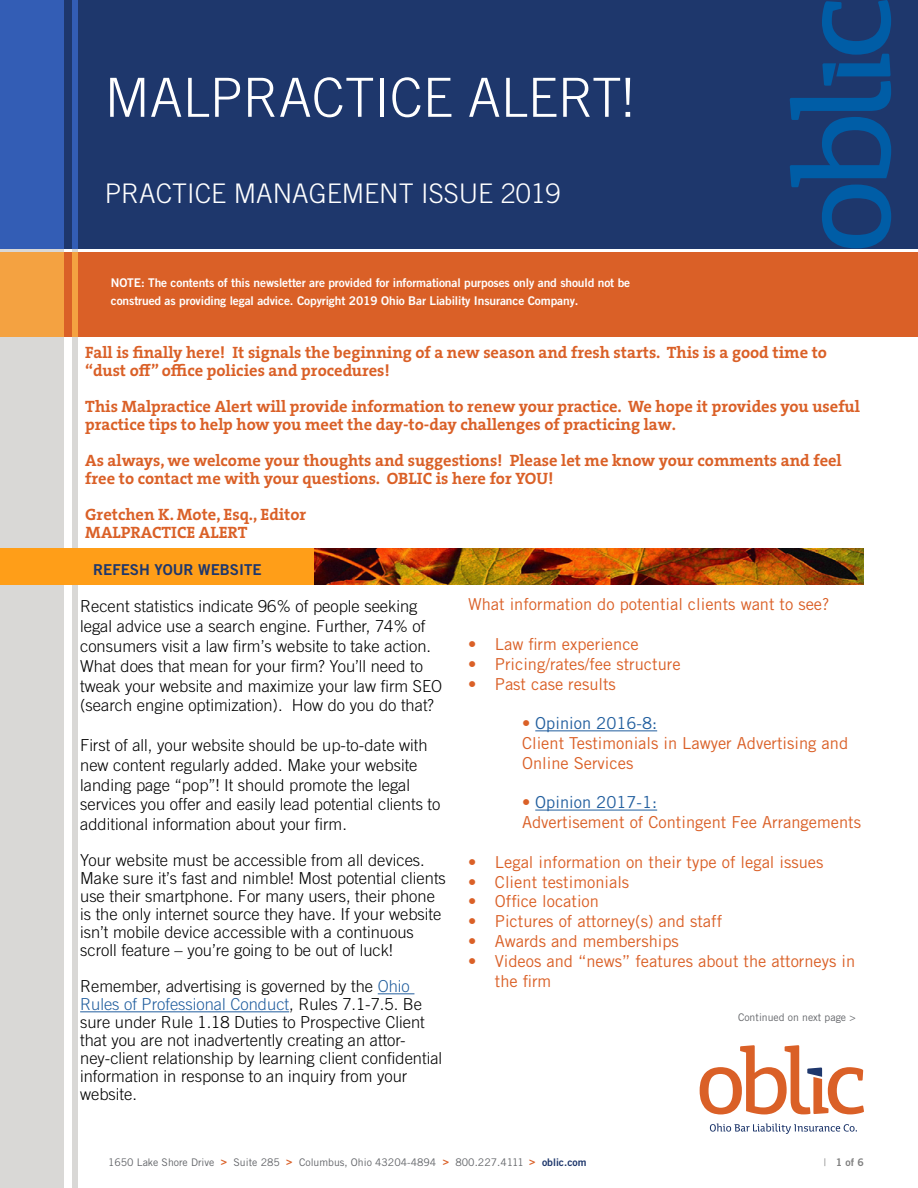
<style>
.page{position:relative;width:918px;height:1188px;background:#fff}
.page>*{position:absolute;margin:0;border:0;box-sizing:border-box;transform-origin:0 0}
.t1{font:300 54px "Trade Gothic LT Pro";color:#fff}
.t2{font:300 27px "Trade Gothic LT Pro";color:#fff}
.t3{font:300 16.5px/18px "Trade Gothic LT Pro";color:#000}
.t4{font:700 16.5px/18px "The Serif B W7";color:#da6027}
.t5{font:16.5px/19.8px "Trade Gothic LT Pro";color:#da6027}
.t6{font:15px "Trade Gothic LT Pro Bd 2";color:#1e376c}
.t7{font:12px/18px "Trade Gothic LT Pro Bd 2";letter-spacing:-.01em;color:#fff}
.t8{font:10.5px "Trade Gothic LT Pro";color:#636569}
.t9{font:10.5px "Trade Gothic LT Pro Bd 2";color:#808080}
.s1{color:#215e9e}
.s2{font-family:"Trade Gothic LT Pro Bd 2";color:#da6027}
.s3{font-family:"Trade Gothic LT Pro Bd 2";color:#1e376c}
.s4{font-family:"Trade Gothic LT Pro"}
</style>
<div class="page">
<div style="left:0;top:253px;width:918px;height:84px;background:#da6027"></div>
<div style="left:0;top:0;width:918px;height:248px;background:#1e376c"></div>
<svg style="left:0;top:0;width:64px;height:1188px;background:#b7b9c3"></svg>
<svg style="left:710px;top:1123px;width:147px;height:11px"></svg>
<svg style="left:700px;top:1045px;width:164px;height:69px"></svg>
<svg style="left:72px;top:0;width:6px;height:1188px;background:#b7b9c3"></svg>
<svg style="left:790px;top:0;width:101px;height:248px"></svg>
<hr style="left:535px;top:730px;width:122px;height:1px;background:#215e9e">
<hr style="left:535px;top:810px;width:122px;height:1px;background:#215e9e">
<img style="left:314px;top:549px;width:550px;height:36px">
<div style="left:0;top:549px;width:314px;height:36px;background:#ff9e18"></div>
<hr style="left:378px;top:993px;width:36px;height:1px;background:#215e9e">
<hr style="left:80px;top:1011px;width:209px;height:1px;background:#215e9e">
<h1 class="t1" style="left:105px;top:66px;width:531px">MALPRACTICE ALERT!</h1>
<h2 class="t2" style="left:105px;top:178px;width:458px">PRACTICE MANAGEMENT ISSUE 2019</h2>
<p class="t7" style="left:111px;top:274px;width:521px">NOTE: The contents of this newsletter are provided for informational purposes only and should not be construed as providing legal advice. Copyright 2019 Ohio Bar Liability Insurance Company.</p>
<p class="t4" style="left:85px;top:343px;width:743px">Fall is finally here! It signals the beginning of a new season and fresh starts. This is a good time to “dust off” office policies and procedures!</p>
<p class="t4" style="left:85px;top:397px;width:776px">This Malpractice Alert will provide information to renew your practice. We hope it provides you useful practice tips to help how you meet the day-to-day challenges of practicing law.</p>
<p class="t4" style="left:85px;top:451px;width:758px">As always, we welcome your thoughts and suggestions! Please let me know your comments and feel free to contact me with your questions. OBLIC is here for YOU!</p>
<p class="t4" style="left:85px;top:505px;width:223px">Gretchen K. Mote, Esq., Editor<br>MALPRACTICE ALERT</p>
<p class="t6" style="left:93px;top:560px;width:170px">REFESH YOUR WEBSITE</p>
<p class="t3" style="left:80px;top:596px;width:364px;line-height:19.8px">Recent statistics indicate 96% of people seeking legal advice use a search engine. Further, 74% of consumers visit a law firm’s website to take action.<br>What does that mean for your firm? You’ll need to tweak your website and maximize your law firm SEO (search engine optimization). How do you do that?</p>
<p class="t3" style="left:80px;top:735px;width:362px;line-height:19.8px">First of all, your website should be up-to-date with new content regularly added. Make your website landing page “pop”! It should promote the legal services you offer and easily lead potential clients to additional information about your firm.</p>
<p class="t3" style="left:80px;top:851px;width:367px">Your website must be accessible from all devices.<br>Make sure it’s fast and nimble! Most potential clients use their smartphone. For many users, their phone is the only internet source they have. If your website isn’t mobile device accessible with a continuous scroll feature – you’re going to be out of luck!</p>
<p class="t3" style="left:80px;top:977px;width:364px">Remember, advertising is governed by the <span class="s1">Ohio Rules of Professional Conduct</span>, Rules 7.1-7.5. Be sure under Rule 1.18 Duties to Prospective Client that you are not inadvertently creating an attor&shy;ney-client relationship by learning client confidential information in response to an inquiry from your website.</p>
<p class="t5" style="left:468px;top:594px;width:363px">What information do potential clients want to see?</p>
<p class="t5" style="left:468px;top:634px;width:172px">• Law firm experience</p>
<p class="t5" style="left:468px;top:654px;width:214px">• Pricing/rates/fee structure</p>
<p class="t5" style="left:468px;top:674px;width:149px">• Past case results</p>
<p class="t5" style="left:522px;top:713px;width:328px">• <span class="s1">Opinion 2016-8:<br></span>Client Testimonials in Lawyer Advertising and<br>Online Services</p>
<p class="t5" style="left:522px;top:792px;width:341px">• <span class="s1">Opinion 2017-1:<br></span>Advertisement of Contingent Fee Arrangements</p>
<p class="t5" style="left:468px;top:852px;width:357px">• Legal information on their type of legal issues</p>
<p class="t5" style="left:468px;top:872px;width:163px">• Client testimonials</p>
<p class="t5" style="left:468px;top:891px;width:133px">• Office location</p>
<p class="t5" style="left:468px;top:911px;width:256px">• Pictures of attorney(s) and staff</p>
<p class="t5" style="left:468px;top:931px;width:212px">• Awards and memberships</p>
<p class="t5" style="left:495px;top:951px;width:362px;text-indent:-27px">• Videos and “news” features about the attorneys in the firm</p>
<p class="t8" style="left:738px;top:1011px;width:119px">Continued on next page &gt;</p>
<p class="t8" style="left:108px;top:1156px;width:480px">1650 Lake Shore Drive <span class="s2">&gt;</span> Suite 285 <span class="s2">&gt;</span> Columbus, Ohio 43204-4894 <span class="s2">&gt;</span> 800.227.4111 <span class="s2">&gt;</span> <span class="s3">oblic.com</span></p>
<p class="t9" style="left:824px;top:1156px;width:41px"><span class="s4">|</span> 1 of 6</p>
</div>
